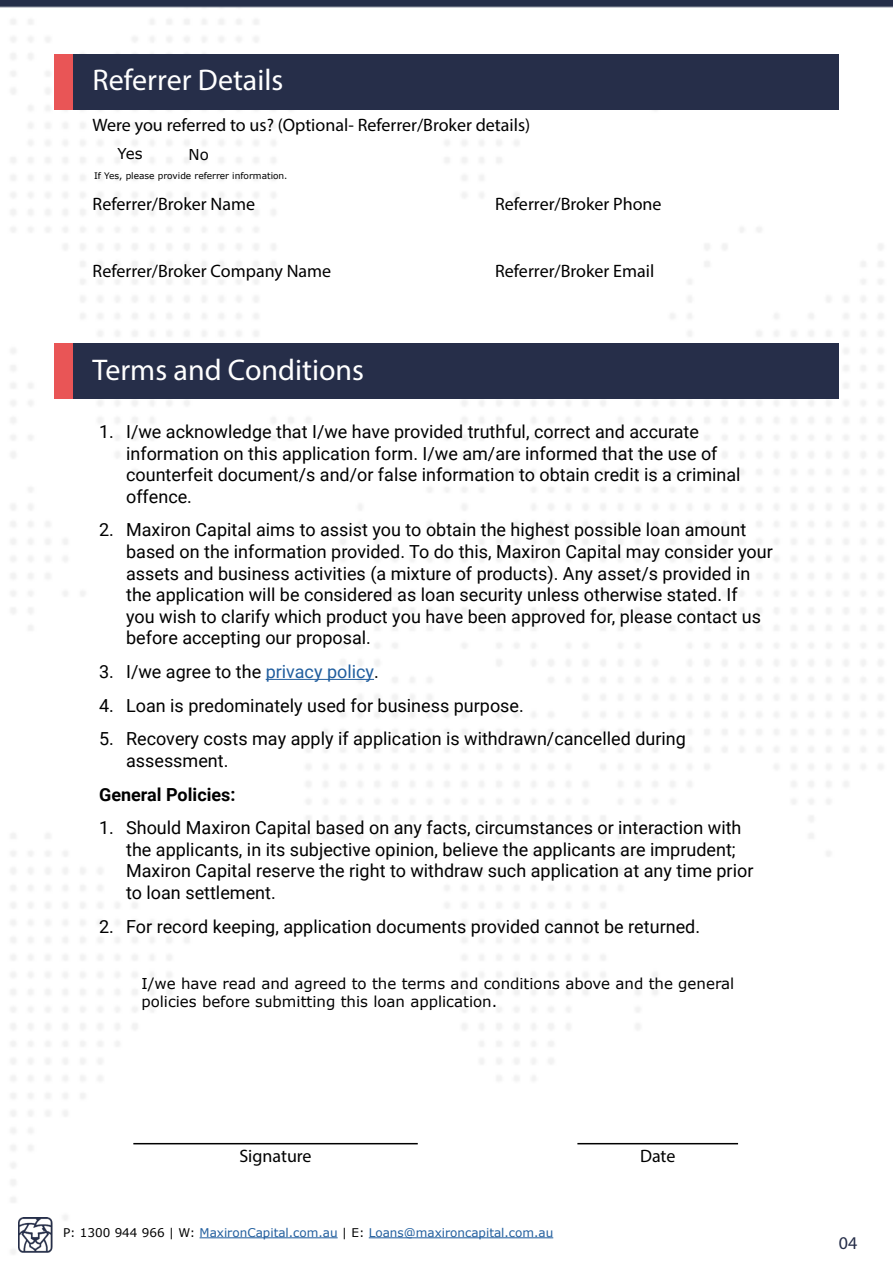
<style>
.page{position:relative;width:893px;height:1263px;background:#fff}
.page>*{position:absolute;margin:0;border:0;box-sizing:border-box;transform-origin:0 0}
.t1{font:30px "Myriad Pro";color:#fff}
.t2{font:18px/21.6px "Roboto";color:#000}
.t3{font:18px "Myriad Pro";color:#000}
.t4{font:700 18px "Roboto";color:#000}
.t5{font:18px "Myriad Pro";color:#262e49}
.t6{font:15px/18px "Verdana";color:#000}
.t7{font:12px "Verdana";color:#215e9e}
.t8{font:9px "Verdana";color:#000}
.s1{color:#215e9e}
.s2{color:#000}
</style>
<div class="page">
<img style="left:0;top:0;width:893px;height:1254px">
<div style="left:54px;top:344px;width:785px;height:55px;background:#262e49"></div>
<div style="left:54px;top:344px;width:18px;height:55px;background:#e95556"></div>
<hr style="left:266px;top:679px;width:108px;height:1px;background:#215e9e">
<hr style="left:133px;top:1143px;width:285px;height:1px;background:#000">
<hr style="left:577px;top:1143px;width:161px;height:1px;background:#000">
<div style="left:54px;top:54px;width:785px;height:56px;background:#262e49"></div>
<div style="left:54px;top:54px;width:18px;height:56px;background:#e95556"></div>
<img style="left:18px;top:1218px;width:36px;height:34px">
<hr style="left:200px;top:1237px;width:138px;height:1px;background:#215e9e">
<hr style="left:369px;top:1237px;width:184px;height:1px;background:#215e9e">
<h1 class="t1" style="left:93px;top:62px;width:192px">Referrer Details</h1>
<p class="t3" style="left:93px;top:113px;width:439px">Were you referred to us? (Optional- Referrer/Broker details)</p>
<p class="t6" style="left:118px;top:144px;width:27px">Yes</p>
<p class="t6" style="left:189px;top:146px;width:22px">No</p>
<p class="t8" style="left:94px;top:169px;width:195px">If Yes, please provide referrer information.</p>
<p class="t3" style="left:93px;top:192px;width:164px">Referrer/Broker Name</p>
<p class="t3" style="left:495px;top:192px;width:168px">Referrer/Broker Phone</p>
<p class="t3" style="left:93px;top:260px;width:240px">Referrer/Broker Company Name</p>
<p class="t3" style="left:495px;top:260px;width:161px">Referrer/Broker Email</p>
<h1 class="t1" style="left:93px;top:351px;width:273px">Terms and Conditions</h1>
<p class="t2" style="left:126px;top:420px;width:616px;text-indent:-27px">1. I/we acknowledge that I/we have provided truthful, correct and accurate information on this application form. I/we am/are informed that the use of counterfeit document/s and/or false information to obtain credit is a criminal offence.</p>
<p class="t2" style="left:126px;top:519px;width:648px;text-indent:-27px">2. Maxiron Capital aims to assist you to obtain the highest possible loan amount based on the information provided. To do this, Maxiron Capital may consider your assets and business activities (a mixture of products). Any asset/s provided in the application will be considered as loan security unless otherwise stated. If<br>you wish to clarify which product you have been approved for, please contact us before accepting our proposal.</p>
<p class="t2" style="left:99px;top:660px;width:281px">3. I/we agree to the <span class="s1">privacy policy</span>.</p>
<p class="t2" style="left:99px;top:694px;width:426px">4. Loan is predominately used for business purpose.</p>
<p class="t2" style="left:126px;top:727px;width:561px;text-indent:-27px">5. Recovery costs may apply if application is withdrawn/cancelled during assessment.</p>
<p class="t4" style="left:99px;top:781px;width:138px">General Policies:</p>
<p class="t2" style="left:126px;top:816px;width:629px;text-indent:-27px">1. Should Maxiron Capital based on any facts, circumstances or interaction with the applicants, in its subjective opinion, believe the applicants are imprudent; Maxiron Capital reserve the right to withdraw such application at any time prior to loan settlement.</p>
<p class="t2" style="left:99px;top:915px;width:602px">2. For record keeping, application documents provided cannot be returned.</p>
<p class="t6" style="left:141px;top:974px;width:594px">I/we have read and agreed to the terms and conditions above and the general policies before submitting this loan application.</p>
<p class="t3" style="left:239px;top:1144px;width:74px">Signature</p>
<p class="t3" style="left:640px;top:1144px;width:37px">Date</p>
<p class="t7" style="left:63px;top:1224px;width:492px"><span class="s2">P: 1300 944 966 | W:</span> MaxironCapital.com.au <span class="s2">| E:</span> Loans@maxironcapital.com.au</p>
<p class="t5" style="left:839px;top:1231px;width:20px">04</p>
</div>
